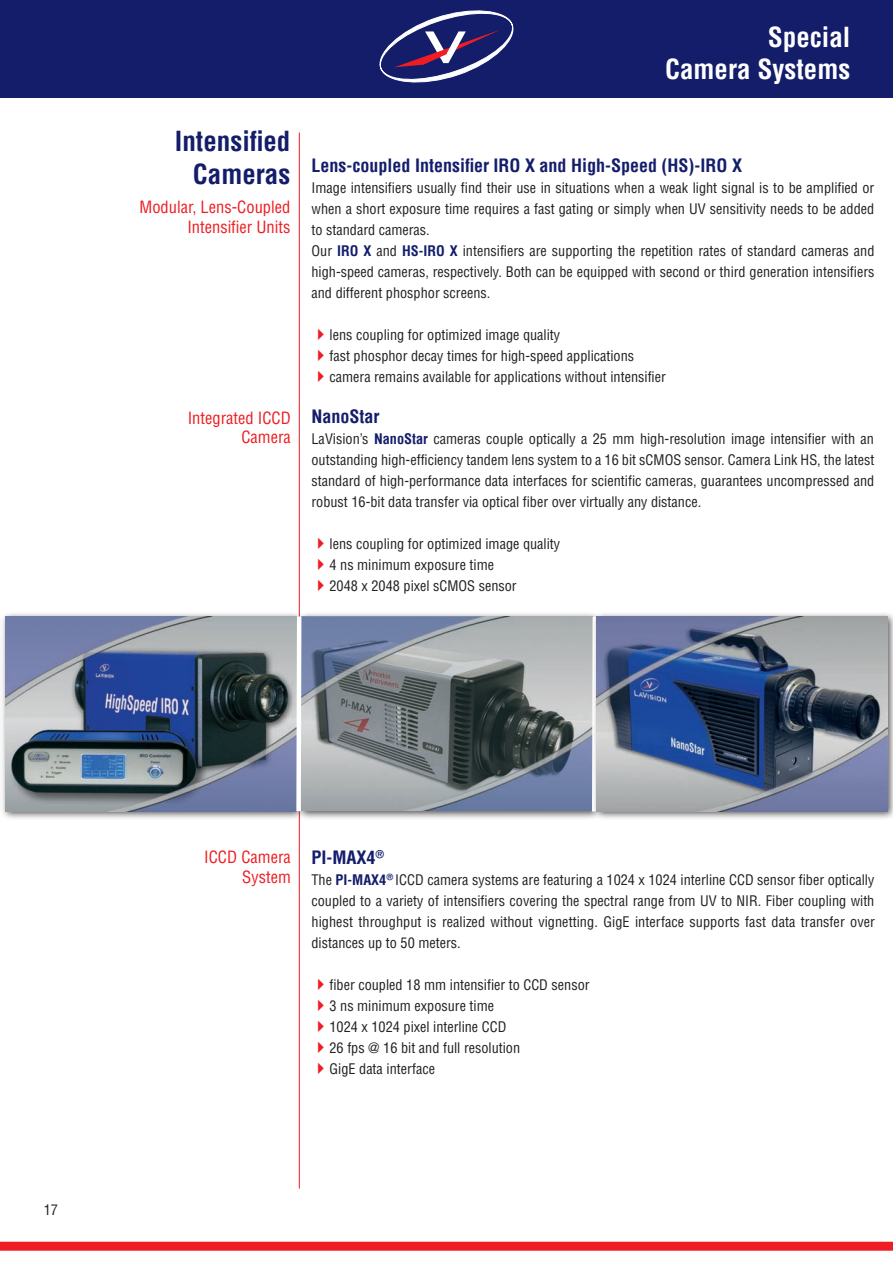
<style>
.page{position:relative;width:893px;height:1263px;background:#fff}
.page>*{position:absolute;margin:0;border:0;box-sizing:border-box;transform-origin:0 0}
.t1{font:700 condensed 27px/31.5px "Helvetica";color:#fff;text-align:right}
.t2{font:700 condensed 27px/32.4px "Helvetica";color:#131d6a;text-align:right}
.t3{font:700 condensed 18px "Helvetica";color:#131d6a}
.t4{font:condensed 16.5px/19.8px "Helvetica";color:#ee1d23;text-align:right}
.t5{font:condensed 14.25px/21px "Helvetica";color:#231f20;text-align:justify}
.s1{font-weight:700;color:#131d6a}
.s2{color:#ee1d23}
</style>
<div class="page">
<div style="left:0;top:0;width:893px;height:97px;background:#131d6a"></div>
<hr style="left:299px;top:133px;width:1px;height:1055px;background:#ee1d23">
<div style="left:0;top:1242px;width:893px;height:9px;background:#ee1d23"></div>
<div style="left:1px;top:612px;width:304px;height:208px;background:#231f20;opacity:.75"></div>
<img style="left:5px;top:616px;width:289px;height:195px">
<div style="left:297px;top:612px;width:304px;height:208px;background:#231f20;opacity:.75"></div>
<img style="left:304px;top:616px;width:286px;height:195px">
<svg style="left:294px;top:612px;width:10px;height:204px"></svg>
<svg style="left:590px;top:612px;width:2px;height:204px"></svg>
<div style="left:592px;top:612px;width:301px;height:208px;background:#231f20;opacity:.75"></div>
<img style="left:597px;top:617px;width:291px;height:194px">
<hr style="left:0;top:610px;width:2px;height:209px;background:#f7f7f7">
<svg style="left:380px;top:11px;width:133px;height:71px"></svg>
<h1 class="t2" style="left:175px;top:125px;width:117px">Intensified<br>Cameras</h1>
<p class="t4" style="left:140px;top:197px;width:152px">Modular, Lens-Coupled<br>Intensifier Units</p>
<p class="t4" style="left:188px;top:408px;width:105px">Integrated ICCD<br>Camera</p>
<h1 class="t1" style="left:665px;top:21px;width:187px">Special<br>Camera Systems</h1>
<p class="t3" style="left:311px;top:154px;width:432px">Lens-coupled Intensifier IRO X and High-Speed (HS)-IRO X</p>
<p class="t5" style="left:311px;top:178px;width:564px;text-align:left">Image intensifiers usually find their use in situations when a weak light signal is to be amplified or when a short exposure time requires a fast gating or simply when UV sensitivity needs to be added to standard cameras.<br>Our <span class="s1">IRO X</span> and <span class="s1">HS-IRO X</span> intensifiers are supporting the repetition rates of standard cameras and high-speed cameras, respectively. Both can be equipped with second or third generation intensifiers and different phosphor screens.</p>
<p class="t5" style="left:311px;top:325px;width:250px"><span class="s2">✔</span>lens coupling for optimized image quality</p>
<p class="t5" style="left:311px;top:346px;width:324px"><span class="s2">✔</span>fast phosphor decay times for high-speed applications</p>
<p class="t5" style="left:311px;top:367px;width:356px"><span class="s2">✔</span>camera remains available for applications without intensifier</p>
<p class="t3" style="left:311px;top:404px;width:70px">NanoStar</p>
<p class="t5" style="left:311px;top:428px;width:564px">LaVision’s <span class="s1">NanoStar</span> cameras couple optically a 25 mm high-resolution image intensifier with an outstanding high-efficiency tandem lens system to a 16 bit sCMOS sensor. Camera Link HS, the latest standard of high-performance data interfaces for scientific cameras, guarantees uncompressed and robust 16-bit data transfer via optical fiber over virtually any distance.</p>
<p class="t5" style="left:311px;top:533px;width:250px"><span class="s2">✔</span>lens coupling for optimized image quality</p>
<p class="t5" style="left:311px;top:554px;width:184px"><span class="s2">✔</span>4 ns minimum exposure time</p>
<p class="t5" style="left:311px;top:575px;width:207px"><span class="s2">✔</span>2048 x 2048 pixel sCMOS sensor</p>
<p class="t5" style="left:44px;top:1199px;width:16px">17</p>
<p class="t4" style="left:204px;top:847px;width:88px">ICCD Camera<br>System</p>
<p class="t3" style="left:311px;top:845px;width:74px">PI-MAX4<sup>®</sup></p>
<p class="t5" style="left:311px;top:869px;width:565px">The <span class="s1">PI-MAX4</span><sup>®</sup> ICCD camera systems are featuring a 1024 x 1024 interline CCD sensor fiber optically coupled to a variety of intensifiers covering the spectral range from UV to NIR. Fiber coupling with highest throughput is realized without vignetting. GigE interface supports fast data transfer over distances up to 50 meters.</p>
<p class="t5" style="left:311px;top:974px;width:280px"><span class="s2">✔</span>fiber coupled 18 mm intensifier to CCD sensor</p>
<p class="t5" style="left:311px;top:995px;width:184px"><span class="s2">✔</span>3 ns minimum exposure time</p>
<p class="t5" style="left:311px;top:1016px;width:196px"><span class="s2">✔</span>1024 x 1024 pixel interline CCD</p>
<p class="t5" style="left:311px;top:1037px;width:210px"><span class="s2">✔</span>26 fps @ 16 bit and full resolution</p>
<p class="t5" style="left:311px;top:1058px;width:125px"><span class="s2">✔</span>GigE data interface</p>
</div>
